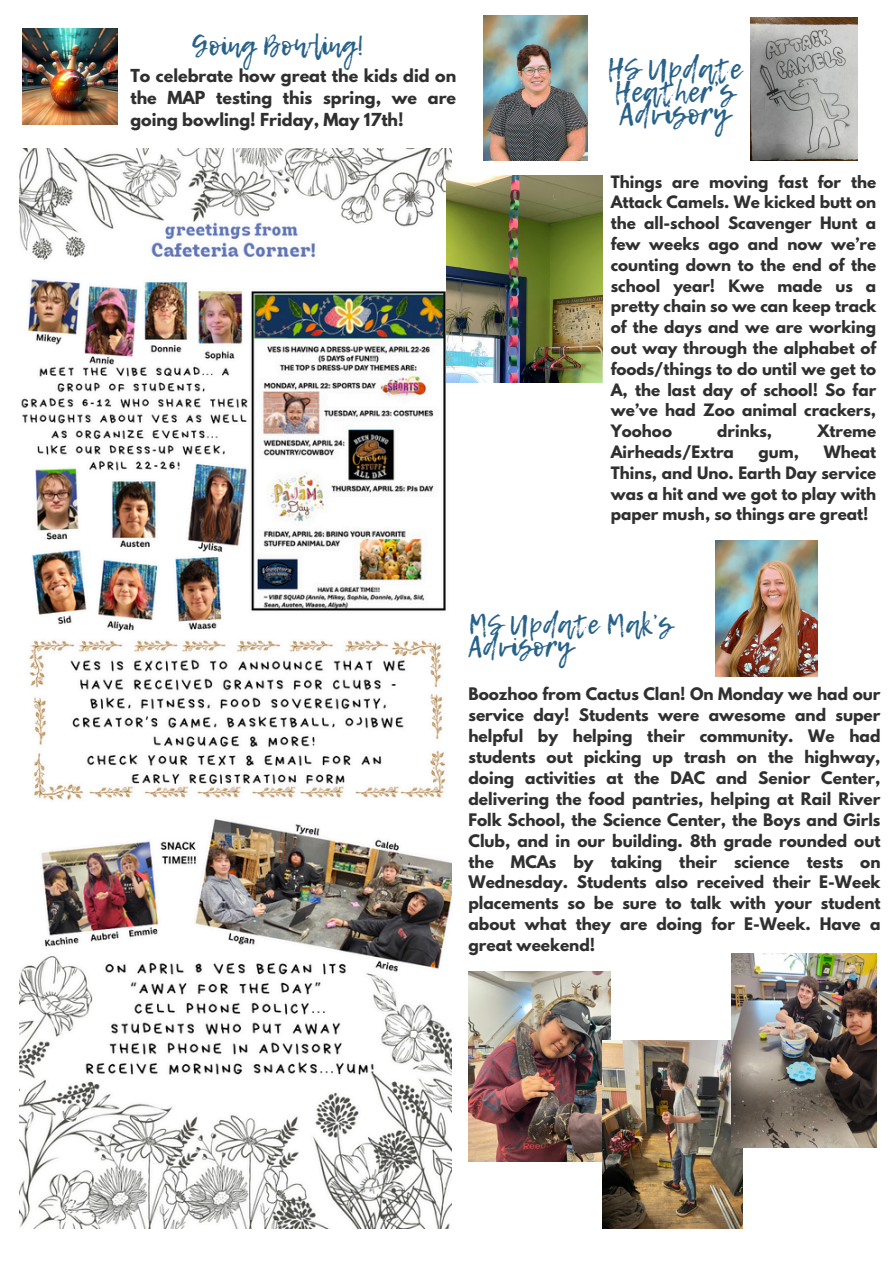
<style>
.page{position:relative;width:894px;height:1264px;background:#fff}
.page>*{position:absolute;margin:0;border:0;box-sizing:border-box;transform-origin:0 0}
.t1{font:29.25px/22.8px "Lemon Tuesday";color:#28628a}
.t2{font:27.75px/21.3px "Lemon Tuesday";color:#28628a}
.t3{font:700 15.9px/22px "League Spartan";color:#303030;text-align:justify}
.t4{font:700 15.3px/20.9px "League Spartan";color:#303030;text-align:justify}
.t5{font:700 15.15px/20.9px "League Spartan";color:#303030;text-align:justify}
</style>
<div class="page">
<img style="left:483px;top:15px;width:104px;height:146px">
<img style="left:715px;top:540px;width:102px;height:136px">
<img style="left:19px;top:148px;width:432px;height:1080px">
<img style="left:22px;top:29px;width:96px;height:96px">
<img style="left:750px;top:18px;width:107px;height:143px">
<img style="left:446px;top:175px;width:156px;height:207px">
<img style="left:468px;top:971px;width:142px;height:190px">
<img style="left:602px;top:1040px;width:140px;height:188px">
<img style="left:731px;top:953px;width:145px;height:194px">
<p class="t2" style="left:192px;top:34px;width:174px">Going Bowling!</p>
<p class="t3" style="left:130px;top:67px;width:327px">To celebrate how great the kids did on the MAP testing this spring, we are going bowling! Friday, May 17th!</p>
<p class="t1" style="left:607px;top:57px;width:135px">HS Update<br>Heather’s<br>Advisory</p>
<p class="t5" style="left:610px;top:173px;width:267px">Things are moving fast for the Attack Camels. We kicked butt on the all-school Scavenger Hunt a few weeks ago and now we’re counting down to the end of the school year! Kwe made us a pretty chain so we can keep track of the days and we are working out way through the alphabet of foods/things to do until we get to A, the last day of school! So far we’ve had Zoo animal crackers, Yoohoo</p>
<p class="t5" style="left:717px;top:422px;width:56px">drinks,</p>
<p class="t5" style="left:817px;top:422px;width:60px">Xtreme</p>
<p class="t5" style="left:610px;top:443px;width:125px">Airheads/Extra</p>
<p class="t5" style="left:758px;top:443px;width:42px">gum,</p>
<p class="t5" style="left:610px;top:443px;width:267px;text-indent:213px">Wheat Thins, and Uno. Earth Day service was a hit and we got to play with paper mush, so things are great!</p>
<h1 class="t2" style="left:468px;top:614px;width:205px">MS Update Mak’s<br>Advisory</h1>
<h1 class="t4" style="left:468px;top:685px;width:413px">Boozhoo from Cactus Clan! On Monday we had our service day! Students were awesome and super helpful by helping their community. We had students out picking up trash on the highway, doing activities at the DAC and Senior Center, delivering the food pantries, helping at Rail River Folk School, the Science Center, the Boys and Girls Club, and in our building. 8th grade rounded out the MCAs by taking their science tests on Wednesday. Students also received their E-Week placements so be sure to talk with your student about what they are doing for E-Week. Have a great weekend!</h1>
</div>
